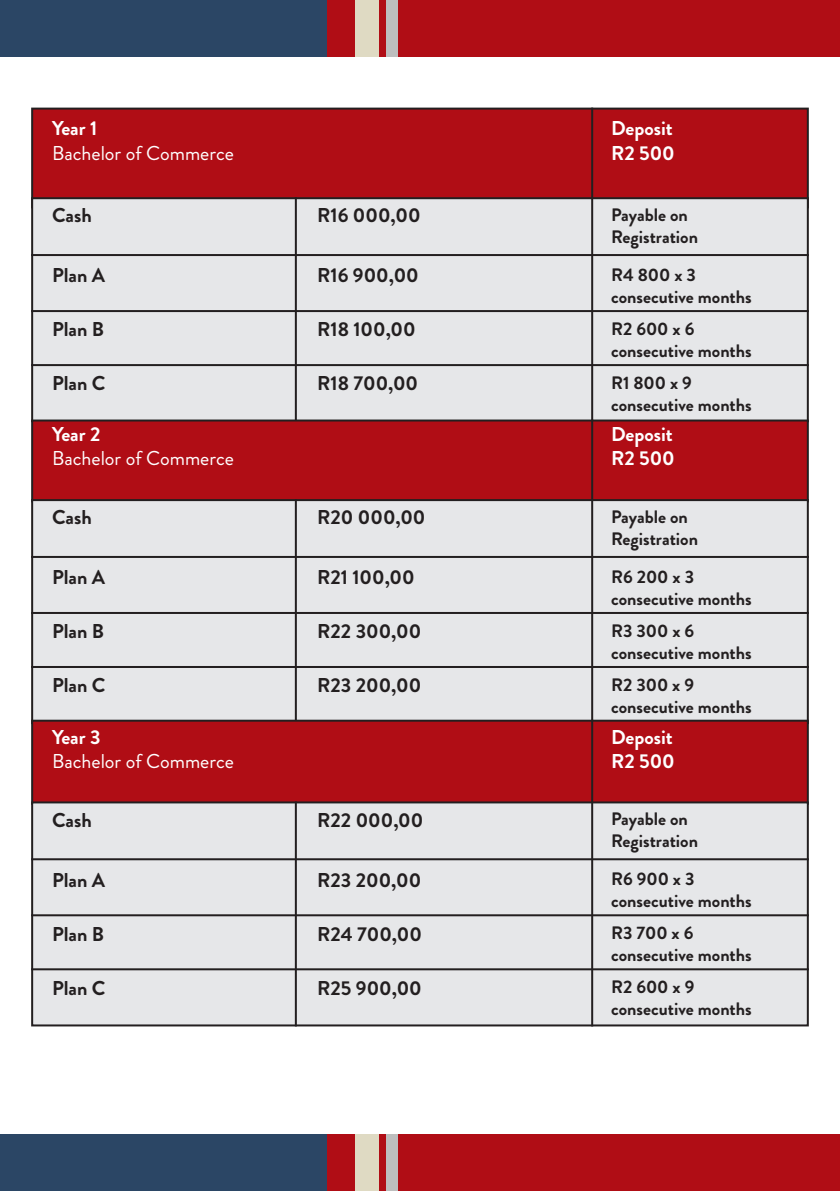
<style>
.page{position:relative;width:840px;height:1191px;background:#fff}
.page>*{position:absolute;margin:0;border:0;box-sizing:border-box;transform-origin:0 0}
.t1{font:700 20px "Brandon Grotesque";color:#231f20}
.t2{font:20px "Brandon Grotesque";color:#fff}
.t3{font:700 20px "Brandon Grotesque";color:#fff}
.t4{font:700 18px "Brandon Grotesque";color:#231f20}
</style>
<div class="page">
<div style="left:32px;top:109px;width:775px;height:98px;background:#b00d15"></div>
<div style="left:31px;top:108px;width:777px;height:100px;border:2px solid #231f20"></div>
<div style="left:32px;top:198px;width:775px;height:223px;background:#e6e7e9"></div>
<div style="left:31px;top:197px;width:777px;height:225px;border:2px solid #231f20"></div>
<hr style="left:31px;top:254px;width:777px;height:2px;background:#231f20">
<hr style="left:31px;top:310px;width:777px;height:2px;background:#231f20">
<hr style="left:31px;top:364px;width:777px;height:2px;background:#231f20">
<hr style="left:295px;top:197px;width:2px;height:225px;background:#231f20">
<hr style="left:591px;top:108px;width:2px;height:314px;background:#231f20">
<div style="left:32px;top:420px;width:775px;height:81px;background:#b00d15"></div>
<div style="left:31px;top:419px;width:777px;height:83px;border:2px solid #231f20"></div>
<div style="left:32px;top:500px;width:775px;height:223px;background:#e6e7e9"></div>
<div style="left:31px;top:499px;width:777px;height:225px;border:2px solid #231f20"></div>
<hr style="left:31px;top:556px;width:777px;height:2px;background:#231f20">
<hr style="left:31px;top:612px;width:777px;height:2px;background:#231f20">
<hr style="left:31px;top:666px;width:777px;height:2px;background:#231f20">
<hr style="left:295px;top:499px;width:2px;height:225px;background:#231f20">
<hr style="left:591px;top:419px;width:2px;height:305px;background:#231f20">
<div style="left:0;top:0;width:839px;height:57px;background:#b00d15"></div>
<div style="left:0;top:1134px;width:839px;height:57px;background:#b00d15"></div>
<div style="left:0;top:0;width:326px;height:57px;background:#2b4665"></div>
<div style="left:0;top:1134px;width:326px;height:57px;background:#2b4665"></div>
<div style="left:355px;top:0;width:23px;height:57px;background:#dfdac3"></div>
<div style="left:355px;top:1134px;width:23px;height:57px;background:#dfdac3"></div>
<div style="left:386px;top:0;width:12px;height:57px;background:#bdbebe"></div>
<div style="left:386px;top:1134px;width:12px;height:57px;background:#bdbebe"></div>
<div style="left:32px;top:720px;width:775px;height:83px;background:#b00d15"></div>
<div style="left:31px;top:719px;width:777px;height:85px;border:2px solid #231f20"></div>
<div style="left:32px;top:802px;width:775px;height:223px;background:#e6e7e9"></div>
<div style="left:31px;top:801px;width:777px;height:225px;border:2px solid #231f20"></div>
<hr style="left:31px;top:858px;width:777px;height:2px;background:#231f20">
<hr style="left:31px;top:914px;width:777px;height:2px;background:#231f20">
<hr style="left:31px;top:968px;width:777px;height:2px;background:#231f20">
<hr style="left:295px;top:801px;width:2px;height:225px;background:#231f20">
<hr style="left:591px;top:719px;width:2px;height:307px;background:#231f20">
<p class="t3" style="left:52px;top:115px;width:47px">Year 1</p>
<p class="t2" style="left:52px;top:139px;width:183px">Bachelor of Commerce</p>
<p class="t1" style="left:52px;top:201px;width:41px">Cash</p>
<p class="t1" style="left:317px;top:201px;width:105px">R16 000,00</p>
<p class="t3" style="left:610px;top:115px;width:63px">Deposit</p>
<p class="t3" style="left:610px;top:139px;width:65px">R2 500</p>
<p class="t4" style="left:610px;top:202px;width:78px">Payable on</p>
<p class="t4" style="left:610px;top:224px;width:88px">Registration</p>
<p class="t1" style="left:52px;top:261px;width:55px">Plan A</p>
<p class="t1" style="left:317px;top:261px;width:103px">R16 900,00</p>
<p class="t4" style="left:610px;top:262px;width:86px">R4 800 x 3</p>
<p class="t4" style="left:610px;top:284px;width:142px">consecutive months</p>
<p class="t1" style="left:52px;top:315px;width:54px">Plan B</p>
<p class="t1" style="left:317px;top:315px;width:100px">R18 100,00</p>
<p class="t4" style="left:610px;top:316px;width:85px">R2 600 x 6</p>
<p class="t4" style="left:610px;top:338px;width:142px">consecutive months</p>
<p class="t1" style="left:52px;top:369px;width:55px">Plan C</p>
<p class="t1" style="left:317px;top:369px;width:102px">R18 700,00</p>
<p class="t4" style="left:610px;top:370px;width:82px">R1 800 x 9</p>
<p class="t4" style="left:610px;top:392px;width:142px">consecutive months</p>
<p class="t3" style="left:52px;top:420px;width:50px">Year 2</p>
<p class="t2" style="left:52px;top:445px;width:183px">Bachelor of Commerce</p>
<p class="t3" style="left:610px;top:420px;width:63px">Deposit</p>
<p class="t3" style="left:610px;top:444px;width:65px">R2 500</p>
<p class="t1" style="left:52px;top:503px;width:41px">Cash</p>
<p class="t1" style="left:317px;top:503px;width:110px">R20 000,00</p>
<p class="t4" style="left:610px;top:504px;width:78px">Payable on</p>
<p class="t4" style="left:610px;top:526px;width:88px">Registration</p>
<p class="t1" style="left:52px;top:563px;width:55px">Plan A</p>
<p class="t1" style="left:317px;top:563px;width:99px">R21 100,00</p>
<p class="t4" style="left:610px;top:564px;width:84px">R6 200 x 3</p>
<p class="t4" style="left:610px;top:586px;width:142px">consecutive months</p>
<p class="t1" style="left:52px;top:617px;width:54px">Plan B</p>
<p class="t1" style="left:317px;top:617px;width:105px">R22 300,00</p>
<p class="t4" style="left:610px;top:618px;width:85px">R3 300 x 6</p>
<p class="t4" style="left:610px;top:640px;width:142px">consecutive months</p>
<p class="t1" style="left:52px;top:671px;width:55px">Plan C</p>
<p class="t1" style="left:317px;top:671px;width:105px">R23 200,00</p>
<p class="t4" style="left:610px;top:672px;width:84px">R2 300 x 9</p>
<p class="t4" style="left:610px;top:694px;width:142px">consecutive months</p>
<p class="t3" style="left:52px;top:723px;width:50px">Year 3</p>
<p class="t2" style="left:52px;top:747px;width:183px">Bachelor of Commerce</p>
<p class="t3" style="left:610px;top:723px;width:63px">Deposit</p>
<p class="t3" style="left:610px;top:747px;width:65px">R2 500</p>
<p class="t1" style="left:52px;top:805px;width:41px">Cash</p>
<p class="t1" style="left:317px;top:805px;width:107px">R22 000,00</p>
<p class="t4" style="left:610px;top:806px;width:78px">Payable on</p>
<p class="t4" style="left:610px;top:828px;width:88px">Registration</p>
<p class="t1" style="left:52px;top:865px;width:55px">Plan A</p>
<p class="t1" style="left:317px;top:865px;width:105px">R23 200,00</p>
<p class="t4" style="left:610px;top:866px;width:85px">R6 900 x 3</p>
<p class="t4" style="left:610px;top:888px;width:142px">consecutive months</p>
<p class="t1" style="left:52px;top:919px;width:54px">Plan B</p>
<p class="t1" style="left:317px;top:919px;width:106px">R24 700,00</p>
<p class="t4" style="left:610px;top:920px;width:84px">R3 700 x 6</p>
<p class="t4" style="left:610px;top:942px;width:142px">consecutive months</p>
<p class="t1" style="left:52px;top:973px;width:55px">Plan C</p>
<p class="t1" style="left:317px;top:973px;width:106px">R25 900,00</p>
<p class="t4" style="left:610px;top:974px;width:85px">R2 600 x 9</p>
<p class="t4" style="left:610px;top:996px;width:142px">consecutive months</p>
</div>
